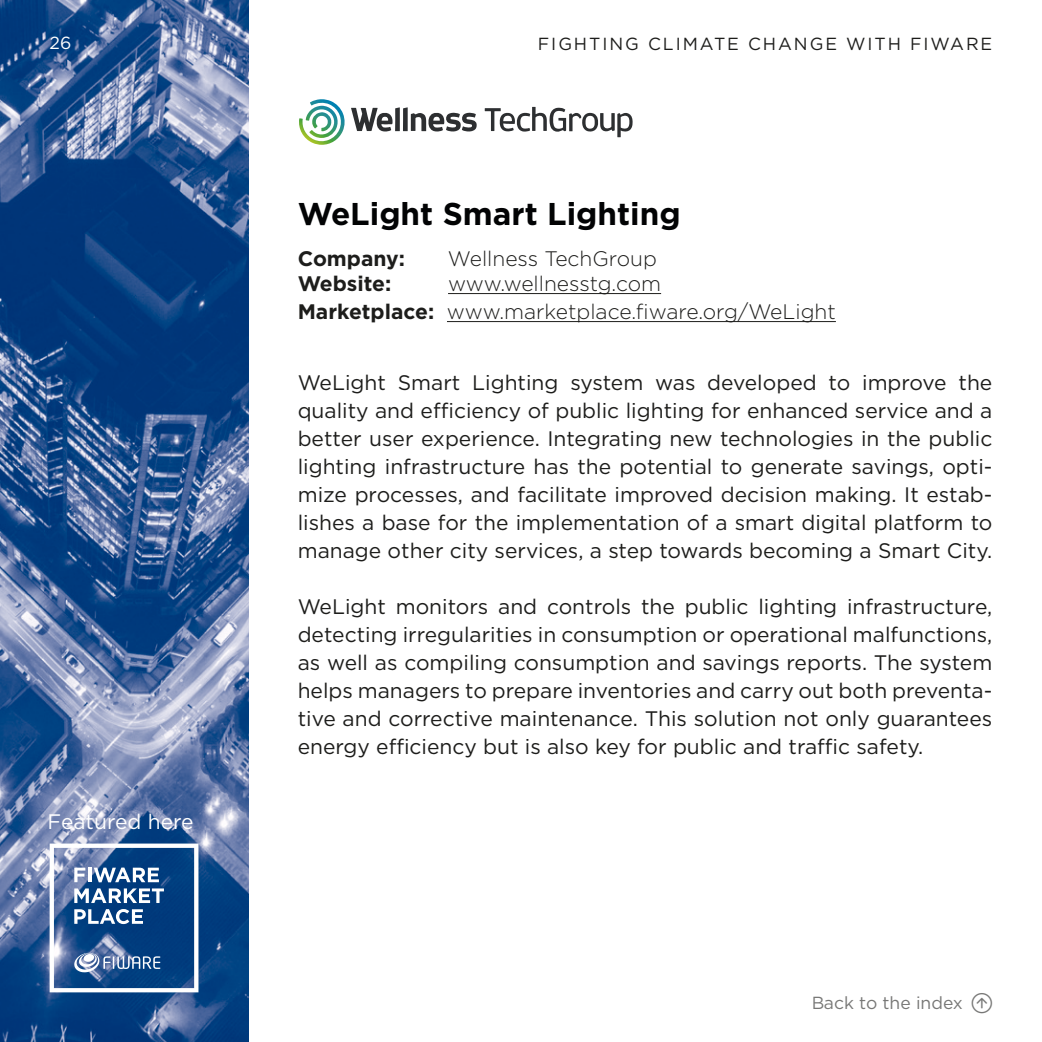
<style>
.page{position:relative;width:1042px;height:1042px;background:#fff}
.page>*{position:absolute;margin:0;border:0;box-sizing:border-box;transform-origin:0 0}
.t1{font:700 31.5px "Gotham HTF";color:#020304}
.t2{font:21px/28px "Gotham HTF";color:#1d1d1b;text-align:justify}
.t3{font:300 21px "Gotham HTF";color:#1d1d1b}
.t4{font:700 21px "Gotham HTF";color:#1d1d1b}
.t5{font:21px "Gotham HTF";color:#fff}
.t6{font:17.5px "Gotham HTF";letter-spacing:.11em;color:#1d1d1b}
.t7{font:17.5px "Gotham HTF";color:#1d1d1b}
.t8{font:17.5px "Gotham HTF";color:#fff}
.s1{font-weight:700}
</style>
<div class="page">
<img style="left:0;top:0;width:248px;height:1042px">
<hr style="left:448px;top:293px;width:213px;height:1px;background:#1d1d1b">
<hr style="left:447px;top:321px;width:389px;height:1px;background:#1d1d1b">
<svg style="left:485px;top:107px;width:148px;height:30px"></svg>
<svg style="left:351px;top:107px;width:126px;height:25px"></svg>
<svg style="left:299px;top:99px;width:46px;height:46px"></svg>
<svg style="left:50px;top:843px;width:148px;height:149px"></svg>
<p class="t8" style="left:50px;top:33px;width:23px">26</p>
<p class="t6" style="left:538px;top:34px;width:456px">FIGHTING CLIMATE CHANGE WITH FIWARE</p>
<p class="t1" style="left:298px;top:195px;width:384px">WeLight Smart Lighting</p>
<p class="t4" style="left:298px;top:246px;width:109px">Company:</p>
<p class="t3" style="left:448px;top:247px;width:211px">Wellness TechGroup</p>
<p class="t4" style="left:298px;top:271px;width:95px">Website:</p>
<p class="t3" style="left:448px;top:272px;width:215px">www.wellnesstg.com</p>
<p class="t3" style="left:298px;top:300px;width:540px"><span class="s1">Marketplace:</span> www.marketplace.fiware.org/WeLight</p>
<p class="t5" style="left:48px;top:809px;width:147px">Featured here</p>
<p class="t2" style="left:298px;top:368px;width:696px">WeLight Smart Lighting system was developed to improve the quality and efficiency of public lighting for enhanced service and a better user experience. Integrating new technologies in the public lighting infrastructure has the potential to generate savings, opti&shy;mize processes, and facilitate improved decision making. It estab&shy;lishes a base for the implementation of a smart digital platform to manage other city services, a step towards becoming a Smart City.</p>
<p class="t2" style="left:298px;top:592px;width:696px">WeLight monitors and controls the public lighting infrastructure, detecting irregularities in consumption or operational malfunctions, as well as compiling consumption and savings reports. The system helps managers to prepare inventories and carry out both preventa&shy;tive and corrective maintenance. This solution not only guarantees energy efficiency but is also key for public and traffic safety.</p>
<p class="t7" style="left:811px;top:993px;width:183px">Back to the index □●◆</p>
</div>
